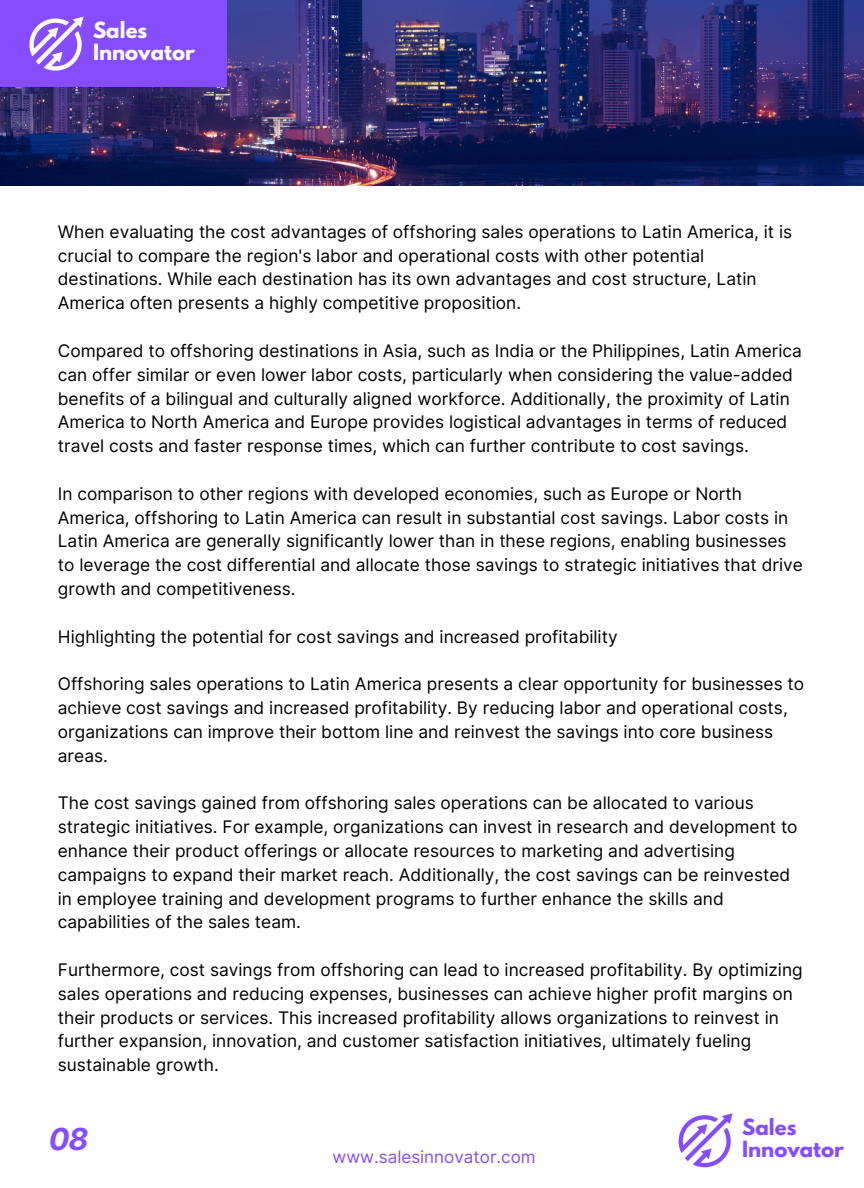
<style>
.page{position:relative;width:864px;height:1188px;background:#fff}
.page>*{position:absolute;margin:0;border:0;box-sizing:border-box;transform-origin:0 0}
.t1{font:italic 700 30.45px "Inter";color:#854dff}
.t2{font:700 19.8px "League Spartan";color:#fff}
.t3{font:700 19.8px "League Spartan";color:#854dff}
.t4{font:17.25px/23.9px "Inter";color:#000}
.t5{font:17.1px "Inter";color:#854dff}
</style>
<div class="page">
<img style="left:0;top:0;width:864px;height:186px">
<div style="left:0;top:0;width:226px;height:87px;background:#854dff"></div>
<svg style="left:30px;top:17px;width:54px;height:54px"></svg>
<svg style="left:679px;top:1113px;width:54px;height:54px"></svg>
<p class="t2" style="left:93px;top:20px;width:56px">Sales</p>
<p class="t2" style="left:93px;top:42px;width:103px">Innovator</p>
<p class="t4" style="left:58px;top:220px;width:736px">When evaluating the cost advantages of offshoring sales operations to Latin America, it is crucial to compare the region's labor and operational costs with other potential destinations. While each destination has its own advantages and cost structure, Latin America often presents a highly competitive proposition.</p>
<p class="t4" style="left:58px;top:339px;width:746px">Compared to offshoring destinations in Asia, such as India or the Philippines, Latin America can offer similar or even lower labor costs, particularly when considering the value-added benefits of a bilingual and culturally aligned workforce. Additionally, the proximity of Latin America to North America and Europe provides logistical advantages in terms of reduced travel costs and faster response times, which can further contribute to cost savings.</p>
<p class="t4" style="left:58px;top:482px;width:747px">In comparison to other regions with developed economies, such as Europe or North America, offshoring to Latin America can result in substantial cost savings. Labor costs in Latin America are generally significantly lower than in these regions, enabling businesses to leverage the cost differential and allocate those savings to strategic initiatives that drive growth and competitiveness.</p>
<p class="t4" style="left:58px;top:624px;width:561px">Highlighting the potential for cost savings and increased profitability</p>
<p class="t4" style="left:58px;top:672px;width:748px">Offshoring sales operations to Latin America presents a clear opportunity for businesses to achieve cost savings and increased profitability. By reducing labor and operational costs, organizations can improve their bottom line and reinvest the savings into core business areas.</p>
<p class="t4" style="left:58px;top:791px;width:741px">The cost savings gained from offshoring sales operations can be allocated to various strategic initiatives. For example, organizations can invest in research and development to enhance their product offerings or allocate resources to marketing and advertising campaigns to expand their market reach. Additionally, the cost savings can be reinvested in employee training and development programs to further enhance the skills and capabilities of the sales team.</p>
<p class="t4" style="left:58px;top:958px;width:746px">Furthermore, cost savings from offshoring can lead to increased profitability. By optimizing sales operations and reducing expenses, businesses can achieve higher profit margins on their products or services. This increased profitability allows organizations to reinvest in further expansion, innovation, and customer satisfaction initiatives, ultimately fueling sustainable growth.</p>
<p class="t1" style="left:49px;top:1121px;width:41px">08</p>
<p class="t5" style="left:333px;top:1146px;width:205px">www.salesinnovator.com</p>
<p class="t3" style="left:742px;top:1117px;width:56px">Sales</p>
<p class="t3" style="left:742px;top:1139px;width:103px">Innovator</p>
</div>
